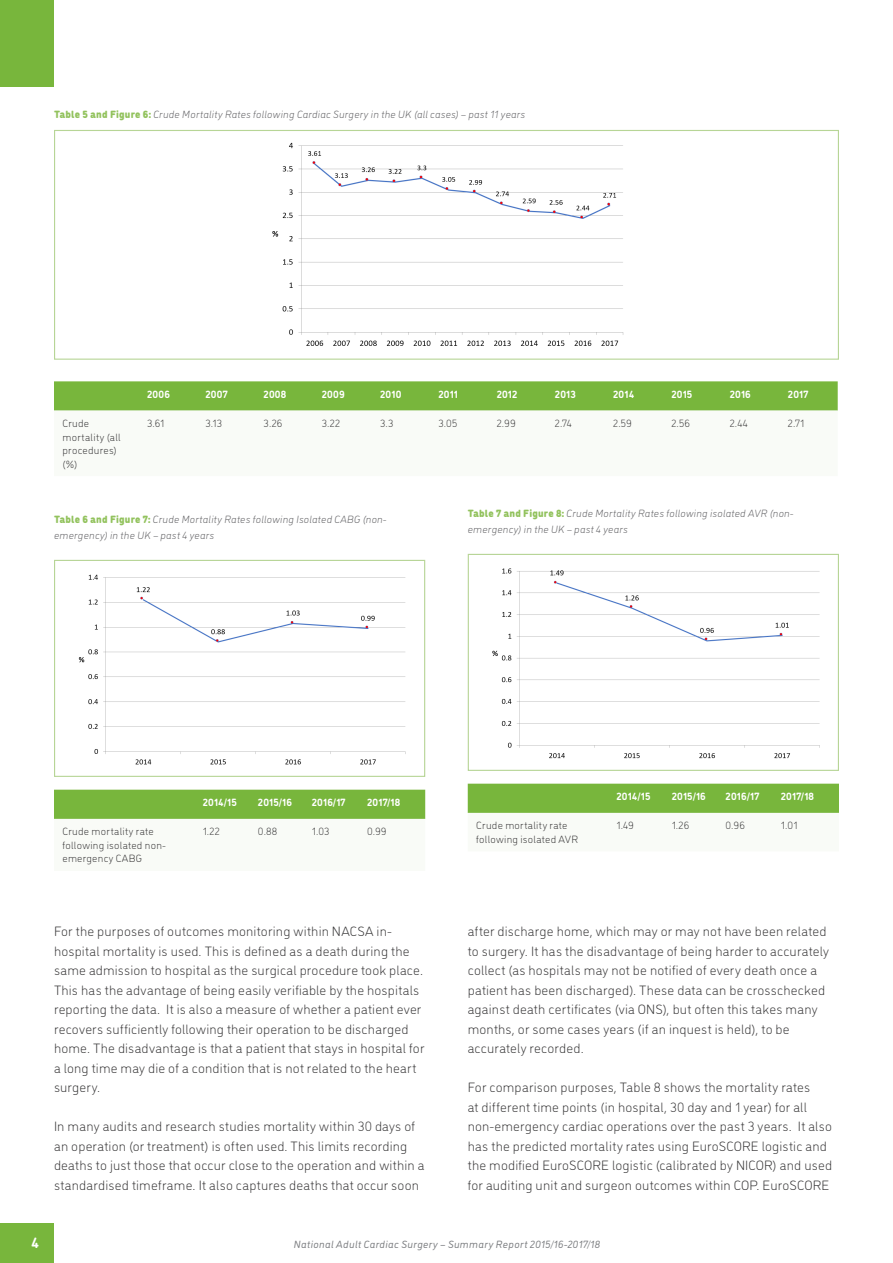
<style>
.page{position:relative;width:893px;height:1263px;background:#fff}
.page>*{position:absolute;margin:0;border:0;box-sizing:border-box;transform-origin:0 0}
.t1{font:700 15px "DI Nosaur";color:#fff}
.Body_split_2_col{font:300 13.5px/19.5px "DI Nosaur";letter-spacing:.015em;color:#363536}
.Figures{font:italic 300 10.5px/16.5px "DI Nosaur";letter-spacing:.02em;color:#646467}
.table_text{font:300 10.5px/13.5px "DI Nosaur";letter-spacing:.025em;color:#363536}
.Table_headers{font:700 10.5px "DI Nosaur";letter-spacing:.02em;color:#fff}
.t2{font:italic 10.5px "DI Nosaur";letter-spacing:.035em;color:#7c7e81}
.s1{font-weight:900;font-style:normal;color:#92c25d}
</style>
<div class="page">
<div style="left:0;top:1224px;width:54px;height:39px;background:#78b63c"></div>
<div style="left:0;top:0;width:54px;height:87px;background:#78b63c"></div>
<img style="left:272px;top:142px;width:352px;height:204px">
<div style="left:54px;top:130px;width:785px;height:230px;border:1px solid #b7d596"></div>
<div style="left:54px;top:381px;width:784px;height:30px;background:#78b63c"></div>
<img style="left:78px;top:574px;width:328px;height:191px">
<div style="left:54px;top:560px;width:371px;height:217px;border:1px solid #b7d596"></div>
<div style="left:54px;top:790px;width:371px;height:29px;background:#78b63c"></div>
<img style="left:492px;top:568px;width:328px;height:191px">
<div style="left:468px;top:554px;width:371px;height:217px;border:1px solid #b7d596"></div>
<div style="left:468px;top:784px;width:371px;height:29px;background:#78b63c"></div>
<p class="Figures" style="left:54px;top:105px;width:473px"><span class="s1">Table 5 and Figure 6:</span> Crude Mortality Rates following Cardiac Surgery in the UK (all cases) – past 11 years</p>
<p class="Table_headers" style="left:147px;top:386px;width:24px">2006</p>
<p class="Table_headers" style="left:205px;top:386px;width:24px">2007</p>
<p class="Table_headers" style="left:264px;top:386px;width:24px">2008</p>
<p class="Table_headers" style="left:322px;top:386px;width:24px">2009</p>
<p class="Table_headers" style="left:380px;top:386px;width:23px">2010</p>
<p class="Table_headers" style="left:438px;top:386px;width:21px">2011</p>
<p class="Table_headers" style="left:497px;top:386px;width:22px">2012</p>
<p class="Table_headers" style="left:555px;top:386px;width:22px">2013</p>
<p class="Table_headers" style="left:613px;top:386px;width:23px">2014</p>
<p class="Table_headers" style="left:671px;top:386px;width:23px">2015</p>
<p class="Table_headers" style="left:730px;top:386px;width:23px">2016</p>
<p class="Table_headers" style="left:788px;top:386px;width:22px">2017</p>
<p class="table_text" style="left:63px;top:416px;width:60px">Crude mortality (all procedures) (%)</p>
<p class="table_text" style="left:147px;top:416px;width:19px">3.61</p>
<p class="table_text" style="left:205px;top:416px;width:18px">3.13</p>
<p class="table_text" style="left:264px;top:416px;width:20px">3.26</p>
<p class="table_text" style="left:322px;top:416px;width:20px">3.22</p>
<p class="table_text" style="left:380px;top:416px;width:15px">3.3</p>
<p class="table_text" style="left:438px;top:416px;width:20px">3.05</p>
<p class="table_text" style="left:497px;top:416px;width:21px">2.99</p>
<p class="table_text" style="left:555px;top:416px;width:18px">2.74</p>
<p class="table_text" style="left:613px;top:416px;width:20px">2.59</p>
<p class="table_text" style="left:671px;top:416px;width:20px">2.56</p>
<p class="table_text" style="left:730px;top:416px;width:20px">2.44</p>
<p class="table_text" style="left:788px;top:416px;width:18px">2.71</p>
<p class="Figures" style="left:54px;top:510px;width:334px"><span class="s1">Table 6 and Figure 7:</span> Crude Mortality Rates following Isolated CABG (non&shy;emergency) in the UK – past 4 years</p>
<p class="Figures" style="left:468px;top:504px;width:327px"><span class="s1">Table 7 and Figure 8:</span> Crude Mortality Rates following isolated AVR (non&shy;emergency) in the UK – past 4 years</p>
<p class="Table_headers" style="left:203px;top:794px;width:36px">2014/15</p>
<p class="Table_headers" style="left:258px;top:794px;width:36px">2015/16</p>
<p class="Table_headers" style="left:312px;top:794px;width:35px">2016/17</p>
<p class="Table_headers" style="left:367px;top:794px;width:35px">2017/18</p>
<p class="table_text" style="left:63px;top:824px;width:105px">Crude mortality rate following isolated non&shy;emergency CABG</p>
<p class="table_text" style="left:203px;top:824px;width:19px">1.22</p>
<p class="table_text" style="left:258px;top:824px;width:21px">0.88</p>
<p class="table_text" style="left:312px;top:824px;width:19px">1.03</p>
<p class="table_text" style="left:367px;top:824px;width:21px">0.99</p>
<p class="Body_split_2_col" style="left:54px;top:921px;width:372px">For the purposes of outcomes monitoring within NACSA in&shy;hospital mortality is used. This is defined as a death during the same admission to hospital as the surgical procedure took place.<br>This has the advantage of being easily verifiable by the hospitals reporting the data. It is also a measure of whether a patient ever recovers sufficiently following their operation to be discharged home. The disadvantage is that a patient that stays in hospital for a long time may die of a condition that is not related to the heart surgery.</p>
<p class="Body_split_2_col" style="left:54px;top:1116px;width:372px">In many audits and research studies mortality within 30 days of an operation (or treatment) is often used. This limits recording deaths to just those that occur close to the operation and within a standardised timeframe. It also captures deaths that occur soon</p>
<p class="Table_headers" style="left:616px;top:788px;width:36px">2014/15</p>
<p class="Table_headers" style="left:672px;top:788px;width:36px">2015/16</p>
<p class="Table_headers" style="left:726px;top:788px;width:35px">2016/17</p>
<p class="Table_headers" style="left:781px;top:788px;width:35px">2017/18</p>
<p class="table_text" style="left:476px;top:818px;width:103px">Crude mortality rate following isolated AVR</p>
<p class="table_text" style="left:616px;top:818px;width:19px">1.49</p>
<p class="table_text" style="left:672px;top:818px;width:19px">1.26</p>
<p class="table_text" style="left:726px;top:818px;width:21px">0.96</p>
<p class="table_text" style="left:781px;top:818px;width:18px">1.01</p>
<p class="Body_split_2_col" style="left:468px;top:921px;width:363px">after discharge home, which may or may not have been related to surgery. It has the disadvantage of being harder to accurately collect (as hospitals may not be notified of every death once a patient has been discharged). These data can be crosschecked against death certificates (via ONS), but often this takes many months, or some cases years (if an inquest is held), to be accurately recorded.</p>
<p class="Body_split_2_col" style="left:468px;top:1077px;width:366px">For comparison purposes, Table 8 shows the mortality rates<br>at different time points (in hospital, 30 day and 1 year) for all non-emergency cardiac operations over the past 3 years. It also has the predicted mortality rates using EuroSCORE logistic and the modified EuroSCORE logistic (calibrated by NICOR) and used for auditing unit and surgeon outcomes within COP. EuroSCORE</p>
<p class="t1" style="left:31px;top:1231px;width:10px">4</p>
<p class="t2" style="left:294px;top:1237px;width:308px">National Adult Cardiac Surgery – Summary Report 2015/16-2017/18</p>
</div>
